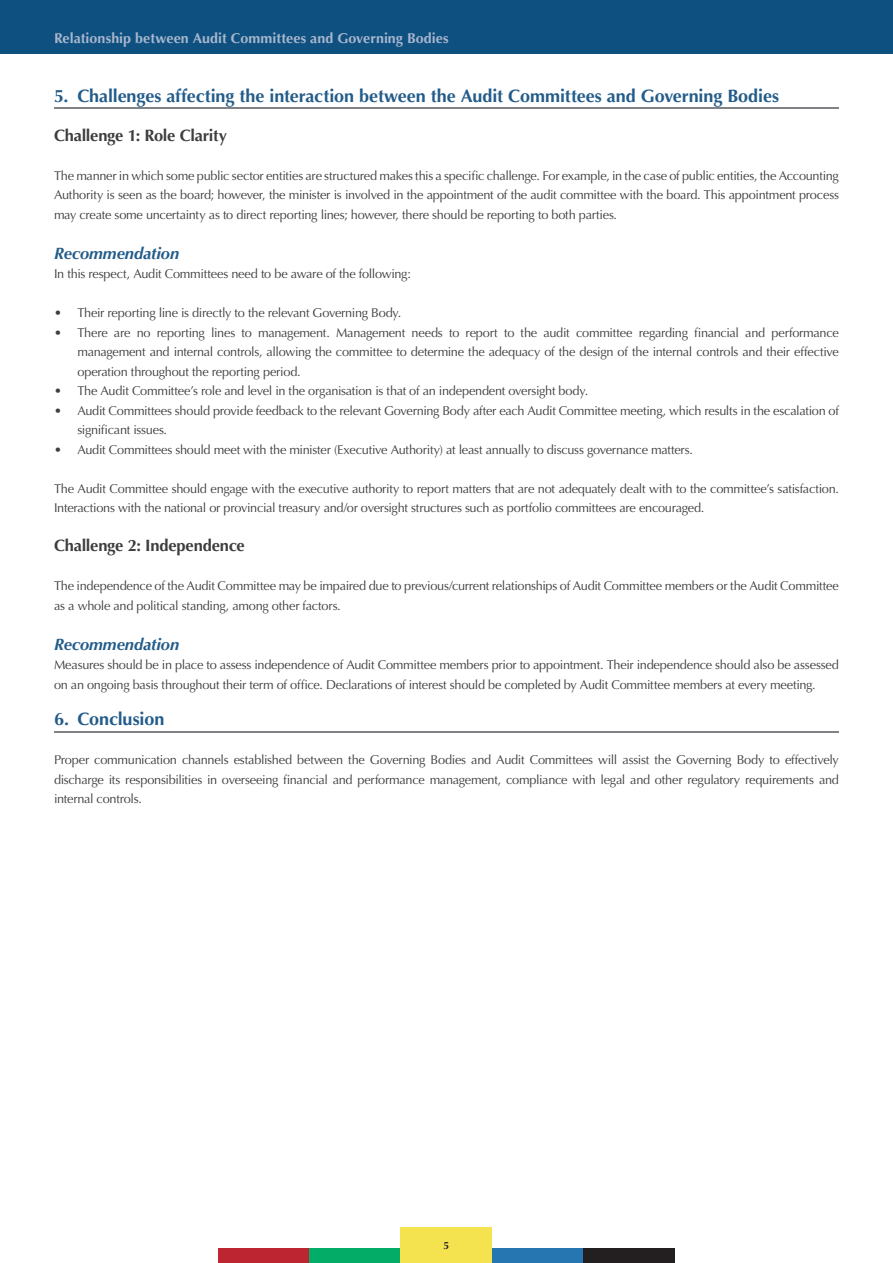
<style>
.page{position:relative;width:893px;height:1263px;background:#fff}
.page>*{position:absolute;margin:0;border:0;box-sizing:border-box;transform-origin:0 0}
.t1{font:700 18px "Optima";letter-spacing:-.005em;color:#235c8a}
.t2{font:700 16.5px "Optima";letter-spacing:-.015em;color:#3e3e3f}
.t3{font:italic 700 16.5px "Optima";letter-spacing:-.005em;color:#235c8a}
.t4{font:700 14.25px "Optima";letter-spacing:.005em;color:#a9b6ce}
.t5{font:12.75px/19.5px "Optima";letter-spacing:-.02em;color:#3e3e3f}
.t6{font:700 10.5px "Optima";color:#231f20}
</style>
<div class="page">
<div style="left:219px;top:1248px;width:91px;height:15px;background:#bd2530"></div>
<div style="left:310px;top:1248px;width:91px;height:15px;background:#03ad67"></div>
<div style="left:401px;top:1227px;width:91px;height:36px;background:#f4e34f"></div>
<div style="left:492px;top:1248px;width:91px;height:15px;background:#2677b1"></div>
<div style="left:583px;top:1248px;width:91px;height:15px;background:#231f20"></div>
<div style="left:0;top:0;width:893px;height:53px;background:#0e5180"></div>
<hr style="left:54px;top:108px;width:785px;height:1px;background:#808285">
<hr style="left:54px;top:732px;width:785px;height:1px;background:#808285">
<p class="t4" style="left:54px;top:29px;width:396px">Relationship between Audit Committees and Governing Bodies</p>
<h1 class="t1" style="left:54px;top:85px;width:726px">5. Challenges affecting the interaction between the Audit Committees and Governing Bodies</h1>
<p class="t2" style="left:54px;top:125px;width:174px">Challenge 1: Role Clarity</p>
<p class="t5" style="left:54px;top:166px;width:786px;text-align:justify">The manner in which some public sector entities are structured makes this a specific challenge. For example, in the case of public entities, the Accounting Authority is seen as the board; however, the minister is involved in the appointment of the audit committee with the board. This appointment process may create some uncertainty as to direct reporting lines; however, there should be reporting to both parties.</p>
<p class="t3" style="left:54px;top:243px;width:127px">Recommendation</p>
<p class="t5" style="left:54px;top:264px;width:358px">In this respect, Audit Committees need to be aware of the following:</p>
<p class="t5" style="left:54px;top:303px;width:349px">• Their reporting line is directly to the relevant Governing Body.</p>
<p class="t5" style="left:77px;top:323px;width:763px;text-align:justify;text-indent:-23px">• There are no reporting lines to management. Management needs to report to the audit committee regarding financial and performance management and internal controls, allowing the committee to determine the adequacy of the design of the internal controls and their effective operation throughout the reporting period.</p>
<p class="t5" style="left:54px;top:381px;width:536px">• The Audit Committee’s role and level in the organisation is that of an independent oversight body.</p>
<p class="t5" style="left:77px;top:401px;width:763px;text-indent:-23px">• Audit Committees should provide feedback to the relevant Governing Body after each Audit Committee meeting, which results in the escalation of significant issues.</p>
<p class="t5" style="left:54px;top:440px;width:640px">• Audit Committees should meet with the minister (Executive Authority) at least annually to discuss governance matters.</p>
<p class="t5" style="left:54px;top:479px;width:786px">The Audit Committee should engage with the executive authority to report matters that are not adequately dealt with to the committee’s satisfaction.<br>Interactions with the national or provincial treasury and/or oversight structures such as portfolio committees are encouraged.</p>
<p class="t2" style="left:54px;top:536px;width:192px">Challenge 2: Independence</p>
<p class="t5" style="left:54px;top:576px;width:786px">The independence of the Audit Committee may be impaired due to previous/current relationships of Audit Committee members or the Audit Committee as a whole and political standing, among other factors.</p>
<p class="t3" style="left:54px;top:634px;width:127px">Recommendation</p>
<p class="t5" style="left:54px;top:655px;width:786px">Measures should be in place to assess independence of Audit Committee members prior to appointment. Their independence should also be assessed on an ongoing basis throughout their term of office. Declarations of interest should be completed by Audit Committee members at every meeting.</p>
<h1 class="t1" style="left:54px;top:709px;width:112px">6. Conclusion</h1>
<p class="t5" style="left:54px;top:750px;width:786px;text-align:justify">Proper communication channels established between the Governing Bodies and Audit Committees will assist the Governing Body to effectively discharge its responsibilities in overseeing financial and performance management, compliance with legal and other regulatory requirements and internal controls.</p>
<p class="t6" style="left:444px;top:1239px;width:7px">5</p>
</div>
